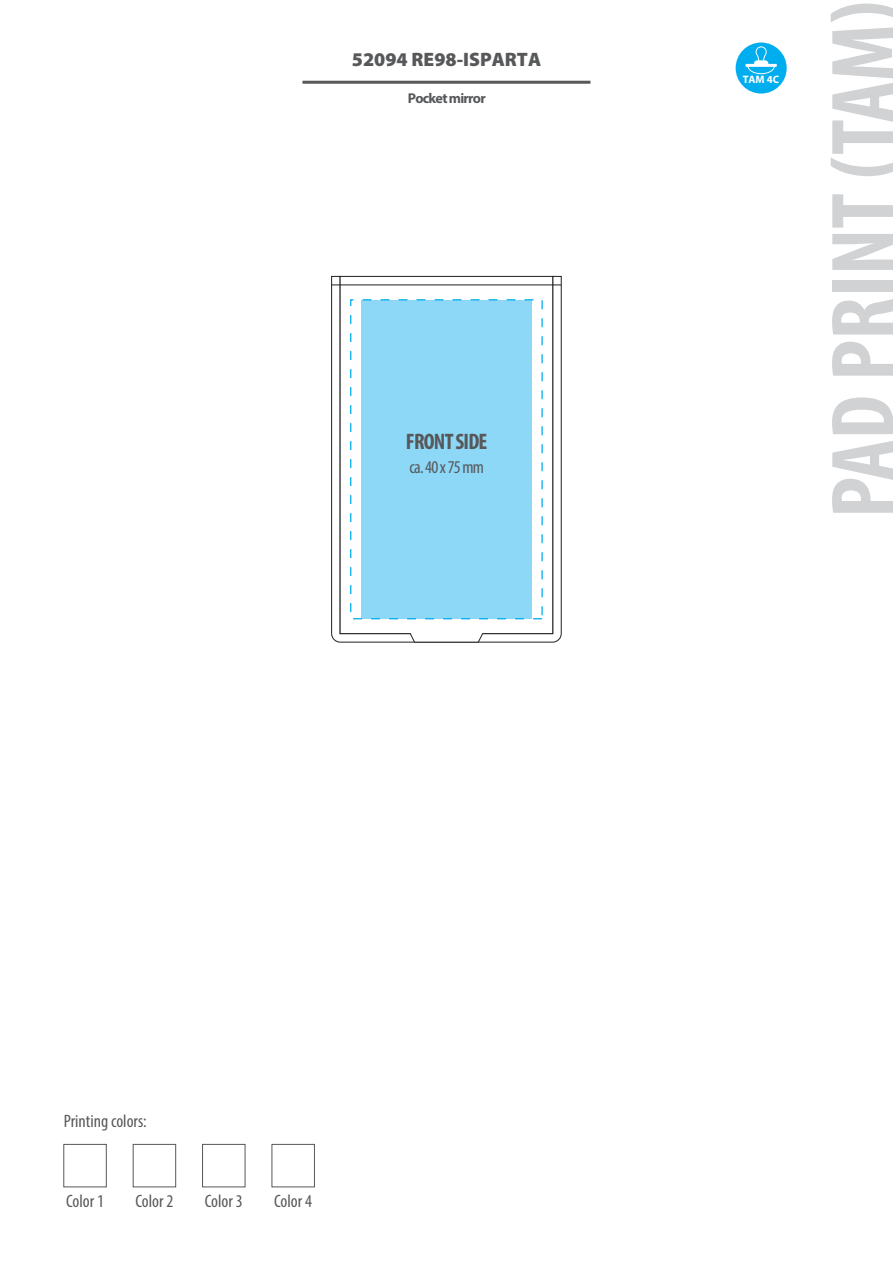
<style>
.page{position:relative;width:893px;height:1263px;background:#fff}
.page>*{position:absolute;margin:0;border:0;box-sizing:border-box;transform-origin:0 0}
.t1{font:700 condensed 90px "Myriad Pro";color:#d1d2d4}
.t2{font:700 condensed 22.5px "Myriad Pro";letter-spacing:-.035em;color:#57585a}
.t3{font:900 19.5px "Myriad Pro";color:#57585a}
.t4{font:condensed 18px "Myriad Pro";color:#57585a}
.t5{font:700 14.25px "Myriad Pro";letter-spacing:-.055em;color:#57585a}
.t6{font:700 10.8px "Myriad Pro";color:#fff}
</style>
<div class="page">
<hr style="left:302px;top:81px;width:288px;height:3px;background:#57585a">
<svg style="left:331px;top:276px;width:231px;height:367px"></svg>
<svg style="left:339px;top:276px;width:214px;height:367px"></svg>
<hr style="left:332px;top:285px;width:229px;height:1px;background:#231f20">
<div style="left:736px;top:43px;width:51px;height:51px;background:#00aeef;border-radius:50%"></div>
<svg style="left:746px;top:46px;width:31px;height:28px"></svg>
<div style="left:361px;top:300px;width:170px;height:319px;background:#8dd7f7"></div>
<div style="left:350px;top:299px;width:193px;height:320px;border:1px dashed #00aeef"></div>
<div style="left:63px;top:1144px;width:44px;height:43px;border:1px solid #57585a"></div>
<div style="left:133px;top:1144px;width:43px;height:43px;border:1px solid #57585a"></div>
<div style="left:202px;top:1144px;width:43px;height:43px;border:1px solid #57585a"></div>
<div style="left:272px;top:1144px;width:43px;height:43px;border:1px solid #57585a"></div>
<p class="t3" style="left:352px;top:47px;width:191px">52094 RE98-ISPARTA</p>
<p class="t5" style="left:408px;top:89px;width:79px">Pocket mirror</p>
<p class="t2" style="left:406px;top:427px;width:83px">FRONT SIDE</p>
<p class="t4" style="left:409px;top:456px;width:76px">ca. 40 x 75 mm</p>
<p class="t6" style="left:743px;top:73px;width:38px">TAM 4C</p>
<h1 class="t1" style="left:807px;top:518px;width:519px;rotate:-90deg">PAD PRINT (TAM)</h1>
<p class="t4" style="left:64px;top:1110px;width:84px">Printing colors:</p>
<p class="t4" style="left:66px;top:1190px;width:39px">Color 1</p>
<p class="t4" style="left:135px;top:1190px;width:39px">Color 2</p>
<p class="t4" style="left:205px;top:1190px;width:39px">Color 3</p>
<p class="t4" style="left:274px;top:1190px;width:39px">Color 4</p>
</div>
